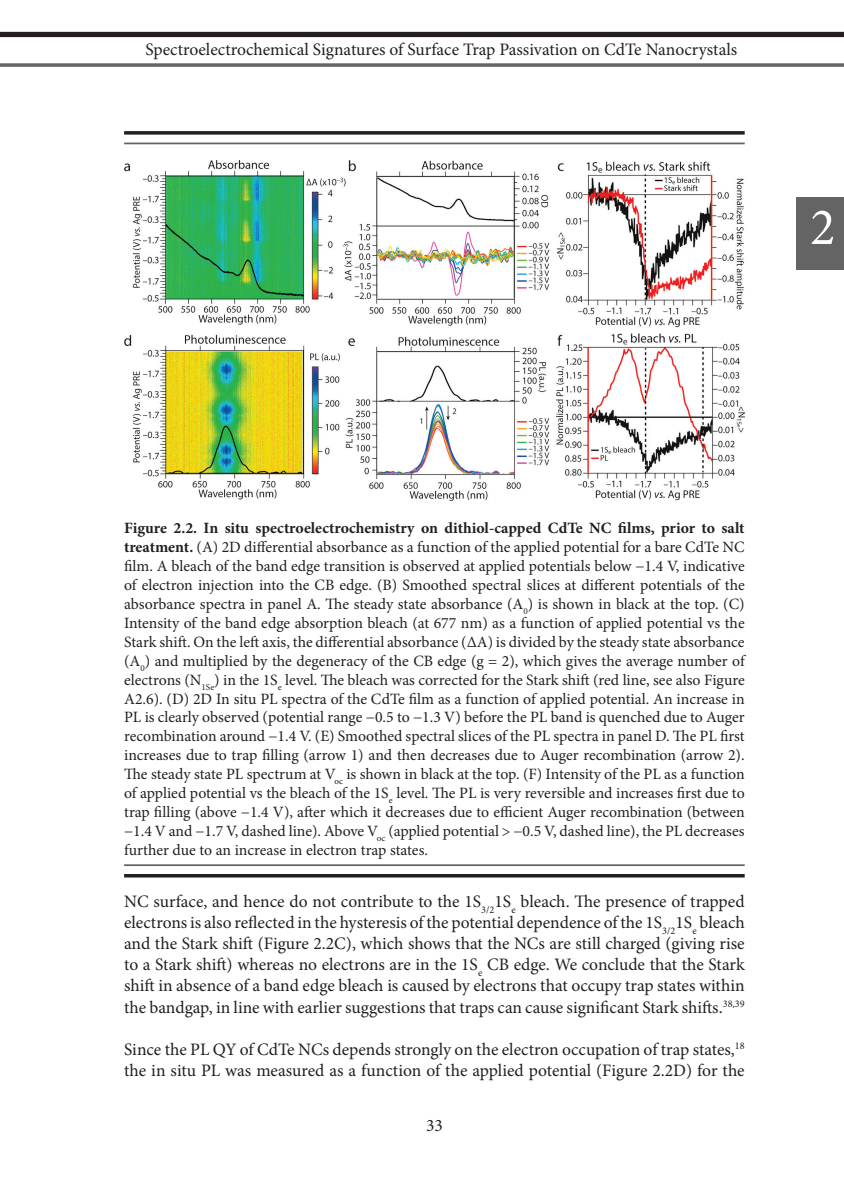
<style>
.page{position:relative;width:844px;height:1191px;background:#fff}
.page>*{position:absolute;margin:0;border:0;box-sizing:border-box;transform-origin:0 0}
.t1{font:52.5px "Minion Pro";color:#fff}
.t2{font:17.5px/21px "Minion Pro";color:#231f20;text-align:justify}
.t3{font:15.75px/18.9px "Minion Pro";color:#231f20;text-align:justify}
.s1{font-weight:700}
</style>
<div class="page">
<div style="left:795px;top:197px;width:48px;height:72px;background:#646464"></div>
<div style="left:0;top:32px;width:843px;height:5px;background:#231f20"></div>
<svg style="left:0;top:63px;width:843px;height:4px;background:#767676"></svg>
<img style="left:124px;top:161px;width:620px;height:340px">
<hr style="left:124px;top:874px;width:620px;height:3px;background:#231f20">
<hr style="left:124px;top:864px;width:620px;height:2px;background:#646464">
<svg style="left:124px;top:131px;width:620px;height:4px;background:#3d3a3b"></svg>
<hr style="left:124px;top:143px;width:620px;height:1px;background:#646464">
<p class="t2" style="left:145px;top:39px;width:593px">Spectroelectrochemical Signatures of Surface Trap Passivation on CdTe Nanocrystals</p>
<h1 class="t1" style="left:809px;top:192px;width:27px">2</h1>
<p class="t3" style="left:124px;top:519px;width:622px"><span class="s1">Figure 2.2. In situ spectroelectrochemistry on dithiol-capped CdTe NC films, prior to salt treatment.</span> (A) 2D differential absorbance as a function of the applied potential for a bare CdTe NC film. A bleach of the band edge transition is observed at applied potentials below −1.4 V, indicative of electron injection into the CB edge. (B) Smoothed spectral slices at different potentials of the absorbance spectra in panel A. The steady state absorbance (A<sub>0</sub>) is shown in black at the top. (C)<br>Intensity of the band edge absorption bleach (at 677 nm) as a function of applied potential vs the Stark shift. On the left axis, the differential absorbance (ΔA) is divided by the steady state absorbance (A<sub>0</sub>) and multiplied by the degeneracy of the CB edge (g = 2), which gives the average number of electrons (N<sub>1Se</sub>) in the 1S<sub>e</sub> level. The bleach was corrected for the Stark shift (red line, see also Figure A2.6). (D) 2D In situ PL spectra of the CdTe film as a function of applied potential. An increase in PL is clearly observed (potential range −0.5 to −1.3 V) before the PL band is quenched due to Auger recombination around −1.4 V. (E) Smoothed spectral slices of the PL spectra in panel D. The PL first increases due to trap filling (arrow 1) and then decreases due to Auger recombination (arrow 2).<br>The steady state PL spectrum at V<sub>oc</sub> is shown in black at the top. (F) Intensity of the PL as a function of applied potential vs the bleach of the 1S<sub>e</sub> level. The PL is very reversible and increases first due to trap filling (above −1.4 V), after which it decreases due to efficient Auger recombination (between −1.4 V and −1.7 V, dashed line). Above V<sub>oc</sub> (applied potential &gt; −0.5 V, dashed line), the PL decreases further due to an increase in electron trap states.</p>
<p class="t2" style="left:124px;top:891px;width:622px">NC surface, and hence do not contribute to the 1S<sub>3/2</sub>1S<sub>e</sub> bleach. The presence of trapped electrons is also reflected in the hysteresis of the potential dependence of the 1S<sub>3/2</sub>1S<sub>e</sub> bleach and the Stark shift (Figure 2.2C), which shows that the NCs are still charged (giving rise to a Stark shift) whereas no electrons are in the 1S<sub>e</sub> CB edge. We conclude that the Stark shift in absence of a band edge bleach is caused by electrons that occupy trap states within the bandgap, in line with earlier suggestions that traps can cause significant Stark shifts.<sup>38,39</sup></p>
<p class="t2" style="left:124px;top:1038px;width:622px">Since the PL QY of CdTe NCs depends strongly on the electron occupation of trap states,<sup>18 </sup>the in situ PL was measured as a function of the applied potential (Figure 2.2D) for the</p>
<p class="t2" style="left:426px;top:1115px;width:18px">33</p>
</div>
